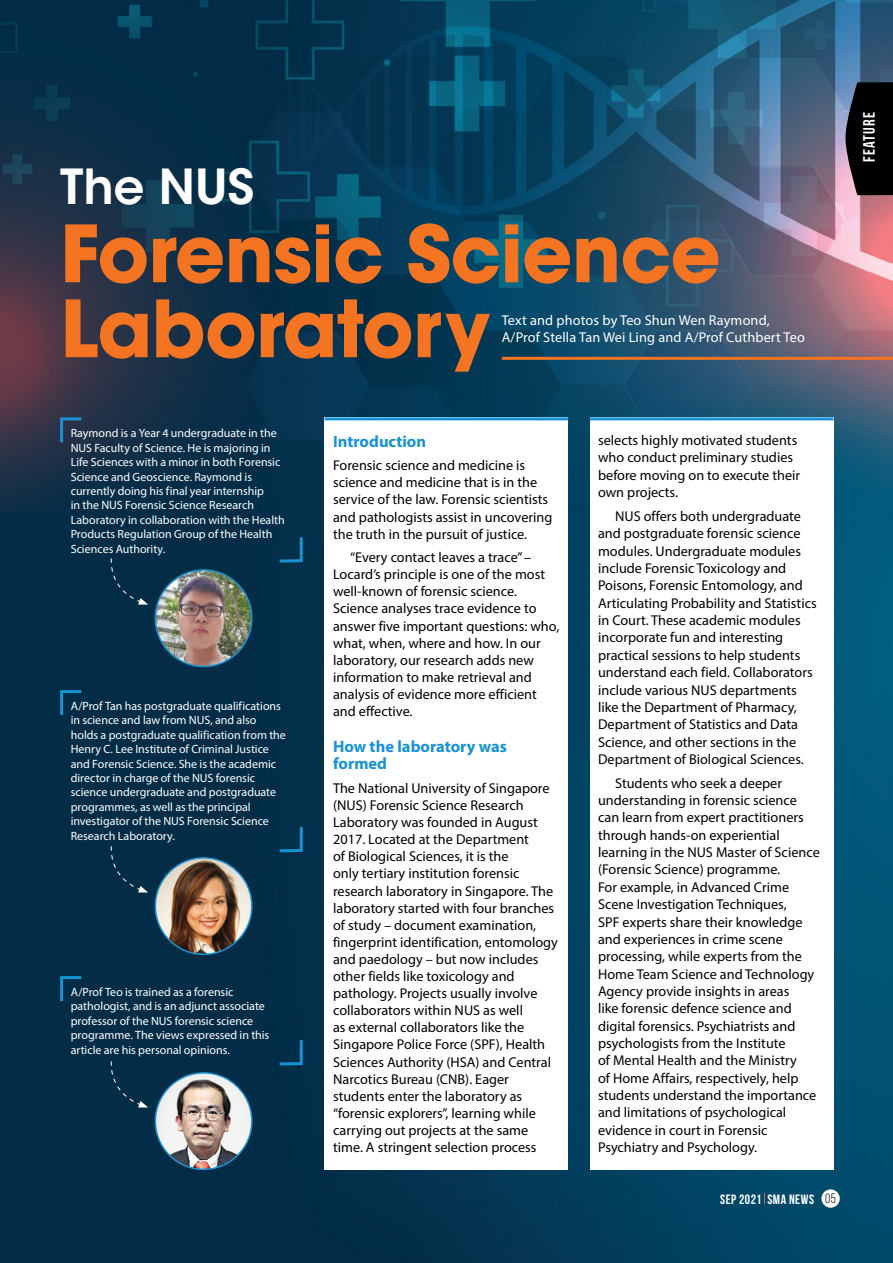
<style>
.page{position:relative;width:893px;height:1263px;background:#fff}
.page>*{position:absolute;margin:0;border:0;box-sizing:border-box;transform-origin:0 0}
.t1{font:700 78.15px/75px "ITC Avant Garde Std";letter-spacing:-.01em;color:#f47421}
.t2{font:600 48px "ITC Avant Garde Std";color:#fff}
.t3{font:700 16.5px/17.1px "Myriad Pro";color:#1893d2}
.t4{font:700 16.5px "Bebas Neue";letter-spacing:.065em;color:#fff}
.t5{font:14.25px/17.4px "Myriad Pro";color:#000}
.t6{font:14.25px/17.1px "Myriad Pro";letter-spacing:.01em;color:#fff}
.t7{font:700 13.5px "Bebas Neue";letter-spacing:.035em;color:#fff}
.t8{font:12px/14.4px "Myriad Pro";letter-spacing:-.005em;color:#fff}
.s1{font-weight:400}
</style>
<div class="page">
<img style="left:0;top:0;width:893px;height:1263px">
<div style="left:325px;top:417px;width:243px;height:753px;background:#fff"></div>
<div style="left:590px;top:417px;width:243px;height:753px;background:#fff"></div>
<div style="left:108px;top:845px;width:40px;height:47px;background:#032d46"></div>
<img style="left:154px;top:856px;width:99px;height:100px">
<svg style="left:59px;top:689px;width:25px;height:29px"></svg>
<svg style="left:277px;top:824px;width:27px;height:30px"></svg>
<div style="left:108px;top:558px;width:40px;height:47px;background:#032d46"></div>
<img style="left:154px;top:568px;width:99px;height:100px">
<svg style="left:59px;top:416px;width:25px;height:29px"></svg>
<svg style="left:277px;top:534px;width:27px;height:30px"></svg>
<div style="left:108px;top:1060px;width:40px;height:47px;background:#032d46"></div>
<img style="left:154px;top:1071px;width:99px;height:100px">
<svg style="left:59px;top:974px;width:25px;height:30px"></svg>
<svg style="left:277px;top:1037px;width:27px;height:30px"></svg>
<hr style="left:502px;top:357px;width:391px;height:3px;background:#f47421">
<hr style="left:325px;top:417px;width:243px;height:3px;background:#1893d2">
<hr style="left:590px;top:417px;width:243px;height:3px;background:#1893d2">
<div style="left:821px;top:1189px;width:19px;height:19px;background:#fff;border-radius:50%"></div>
<svg style="left:845px;top:82px;width:48px;height:113px;background:#141317"></svg>
<h2 class="t2" style="left:60px;top:156px;width:196px">The NUS</h2>
<h1 class="t1" style="left:60px;top:216px;width:662px">Forensic Science<br>Laboratory</h1>
<p class="t6" style="left:502px;top:312px;width:305px">Text and photos by Teo Shun Wen Raymond,<br>A/Prof Stella Tan Wei Ling and A/Prof Cuthbert Teo</p>
<p class="t8" style="left:71px;top:426px;width:216px">Raymond is a Year 4 undergraduate in the NUS Faculty of Science. He is majoring in Life Sciences with a minor in both Forensic Science and Geoscience. Raymond is currently doing his final year internship<br>in the NUS Forensic Science Research Laboratory in collaboration with the Health Products Regulation Group of the Health Sciences Authority.</p>
<p class="t8" style="left:71px;top:699px;width:217px">A/Prof Tan has postgraduate qualifications in science and law from NUS, and also holds a postgraduate qualification from the Henry C. Lee Institute of Criminal Justice and Forensic Science. She is the academic director in charge of the NUS forensic science undergraduate and postgraduate programmes, as well as the principal investigator of the NUS Forensic Science Research Laboratory.</p>
<p class="t8" style="left:71px;top:985px;width:200px">A/Prof Teo is trained as a forensic pathologist, and is an adjunct associate professor of the NUS forensic science programme. The views expressed in this article are his personal opinions.</p>
<p class="t3" style="left:333px;top:432px;width:95px">Introduction</p>
<p class="t5" style="left:333px;top:457px;width:221px">Forensic science and medicine is science and medicine that is in the service of the law. Forensic scientists and pathologists assist in uncovering the truth in the pursuit of justice.</p>
<p class="t5" style="left:333px;top:549px;width:228px;text-indent:17px">“Every contact leaves a trace” –<br>Locard’s principle is one of the most well-known of forensic science.<br>Science analyses trace evidence to answer five important questions: who, what, when, where and how. In our laboratory, our research adds new information to make retrieval and analysis of evidence more efficient and effective.</p>
<p class="t3" style="left:333px;top:738px;width:175px">How the laboratory was formed</p>
<p class="t5" style="left:333px;top:779px;width:226px">The National University of Singapore (NUS) Forensic Science Research Laboratory was founded in August 2017. Located at the Department<br>of Biological Sciences, it is the<br>only tertiary institution forensic research laboratory in Singapore. The laboratory started with four branches of study – document examination, fingerprint identification, entomology and paedology – but now includes other fields like toxicology and pathology. Projects usually involve collaborators within NUS as well<br>as external collaborators like the Singapore Police Force (SPF), Health Sciences Authority (HSA) and Central Narcotics Bureau (CNB). Eager students enter the laboratory as “forensic explorers”, learning while carrying out projects at the same time. A stringent selection process</p>
<p class="t5" style="left:598px;top:431px;width:204px">selects highly motivated students who conduct preliminary studies before moving on to execute their own projects.</p>
<p class="t5" style="left:598px;top:507px;width:220px;text-indent:17px">NUS offers both undergraduate and postgraduate forensic science modules. Undergraduate modules include Forensic Toxicology and Poisons, Forensic Entomology, and Articulating Probability and Statistics in Court. These academic modules incorporate fun and interesting practical sessions to help students understand each field. Collaborators include various NUS departments like the Department of Pharmacy, Department of Statistics and Data Science, and other sections in the Department of Biological Sciences.</p>
<p class="t5" style="left:598px;top:774px;width:223px;text-indent:17px">Students who seek a deeper understanding in forensic science can learn from expert practitioners through hands-on experiential learning in the NUS Master of Science (Forensic Science) programme.<br>For example, in Advanced Crime Scene Investigation Techniques,<br>SPF experts share their knowledge and experiences in crime scene processing, while experts from the Home Team Science and Technology Agency provide insights in areas<br>like forensic defence science and digital forensics. Psychiatrists and psychologists from the Institute<br>of Mental Health and the Ministry<br>of Home Affairs, respectively, help students understand the importance and limitations of psychological evidence in court in Forensic Psychiatry and Psychology.</p>
<p class="t7" style="left:720px;top:1191px;width:117px">SEP 2021 SMA NEWS <span class="s1">05</span></p>
<p class="t4" style="left:860px;top:162px;width:52px;rotate:-90deg">FEATURE</p>
</div>
